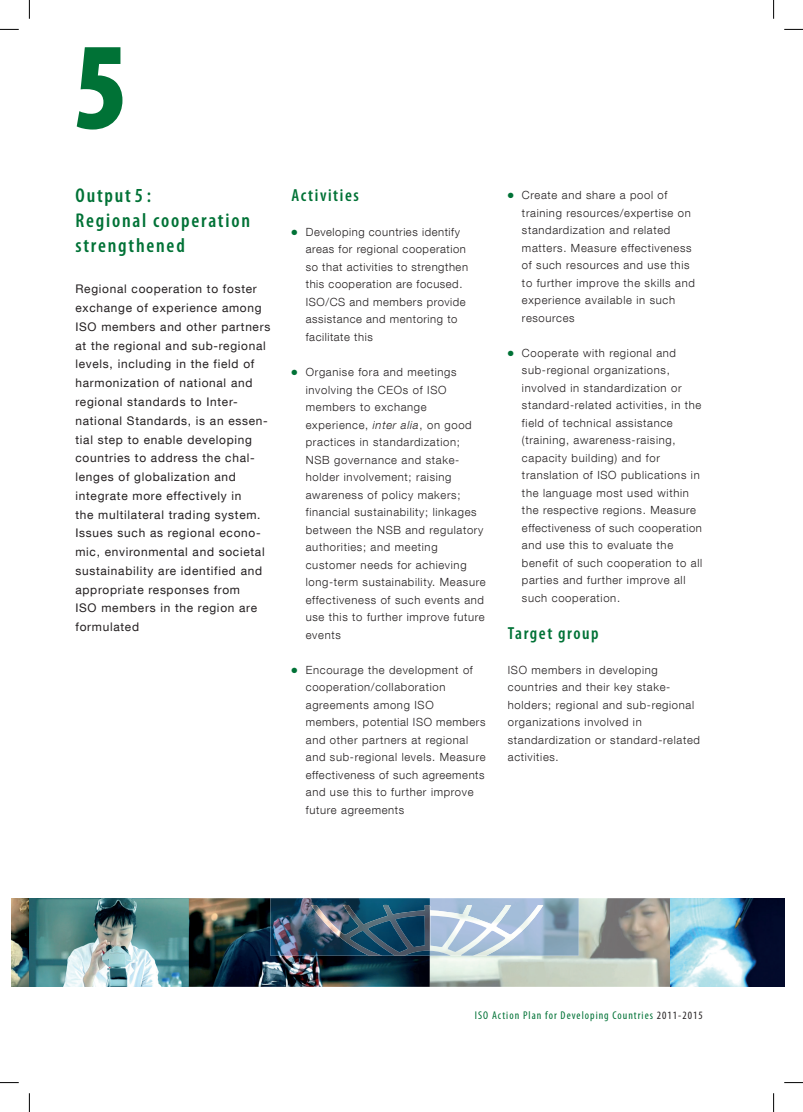
<style>
.page{position:relative;width:803px;height:1112px;background:#fff}
.page>*{position:absolute;margin:0;border:0;box-sizing:border-box;transform-origin:0 0}
.t1{font:900 condensed 125px "Myriad Pro";color:#007236}
.t2{font:600 condensed 20px/25px "Myriad Pro";letter-spacing:.09em;color:#007236}
.t3{font:600 condensed 17.5px "Myriad Pro";letter-spacing:.09em;color:#007236}
.t4{font:11.88px/18.8px "Helvetica Neue LT Com";letter-spacing:.06em;color:#231f20}
.t5{font:300 11.25px/17.5px "Helvetica Neue LT Com";letter-spacing:.06em;color:#231f20}
.t6{font:condensed 11.25px "Myriad Pro";letter-spacing:.09em;color:#007236}
.s1{color:#007236}
.s2{font-style:italic}
.s3{color:#231f20}
</style>
<div class="page">
<img style="left:12px;top:898px;width:772px;height:88px">
<img style="left:270px;top:898px;width:309px;height:57px">
<img style="left:311px;top:904px;width:232px;height:51px">
<img style="left:430px;top:915px;width:30px;height:31px">
<img style="left:448px;top:920px;width:38px;height:31px">
<img style="left:461px;top:930px;width:45px;height:25px">
<img style="left:404px;top:950px;width:47px;height:5px">
<img style="left:396px;top:915px;width:29px;height:31px">
<img style="left:368px;top:920px;width:40px;height:32px">
<img style="left:350px;top:930px;width:44px;height:25px">
<svg style="left:0;top:29px;width:19px;height:1px"></svg>
<svg style="left:784px;top:29px;width:19px;height:1px"></svg>
<svg style="left:0;top:1082px;width:19px;height:1px"></svg>
<svg style="left:784px;top:1082px;width:19px;height:1px"></svg>
<svg style="left:29px;top:0;width:1px;height:19px"></svg>
<svg style="left:29px;top:1093px;width:1px;height:18px"></svg>
<svg style="left:773px;top:0;width:1px;height:19px"></svg>
<svg style="left:773px;top:1093px;width:1px;height:18px"></svg>
<h1 class="t1" style="left:73px;top:17px;width:57px">5</h1>
<h2 class="t2" style="left:75px;top:183px;width:176px">Output5:<br>Regional cooperation strengthened</h2>
<p class="t4" style="left:75px;top:279px;width:196px">Regional cooperation to foster exchange of experience among<br>ISO members and other partners at the regional and sub-regional levels, including in the field of harmonization of national and regional standards to Inter&shy;national Standards, is an essen&shy;tial step to enable developing countries to address the chal&shy;lenges of globalization and integrate more effectively in<br>the multilateral trading system.<br>Issues such as regional econo&shy;mic, environmental and societal sustainability are identified and appropriate responses from<br>ISO members in the region are formulated</p>
<h3 class="t3" style="left:292px;top:185px;width:69px">Activities</h3>
<p class="t5" style="left:306px;top:223px;width:164px;text-indent:-14px"><span class="s1">●</span> Developing countries identify areas for regional cooperation so that activities to strengthen this cooperation are focused.<br>ISO/CS and members provide assistance and mentoring to facilitate this</p>
<p class="t5" style="left:306px;top:363px;width:181px;text-indent:-14px"><span class="s1">●</span> Organise fora and meetings involving the CEOs of ISO members to exchange experience, <span class="s2">inter alia</span>, on good practices in standardization;<br>NSB governance and stake&shy;holder involvement; raising awareness of policy makers; financial sustainability; linkages between the NSB and regulatory authorities; and meeting customer needs for achieving long-term sustainability. Measure effectiveness of such events and use this to further improve future events</p>
<p class="t5" style="left:306px;top:660px;width:181px;text-indent:-14px"><span class="s1">●</span> Encourage the development of cooperation/collaboration agreements among ISO members, potential ISO members and other partners at regional and sub-regional levels. Measure effectiveness of such agreements and use this to further improve future agreements</p>
<p class="t5" style="left:522px;top:186px;width:174px;text-indent:-14px"><span class="s1">●</span> Create and share a pool of training resources/expertise on standardization and related matters. Measure effectiveness of such resources and use this to further improve the skills and experience available in such resources</p>
<p class="t5" style="left:522px;top:343px;width:182px;text-indent:-14px"><span class="s1">●</span> Cooperate with regional and sub-regional organizations, involved in standardization or standard-related activities, in the field of technical assistance (training, awareness-raising, capacity building) and for translation of ISO publications in the language most used within the respective regions. Measure effectiveness of such cooperation and use this to evaluate the benefit of such cooperation to all parties and further improve all such cooperation.</p>
<h3 class="t3" style="left:508px;top:623px;width:92px">Target group</h3>
<p class="t5" style="left:508px;top:660px;width:194px">ISO members in developing countries and their key stake&shy;holders; regional and sub-regional organizations involved in standardization or standard-related activities.</p>
<p class="t6" style="left:475px;top:1008px;width:229px">ISO Action Plan for Developing Countries <span class="s3">2011-2015</span></p>
</div>
